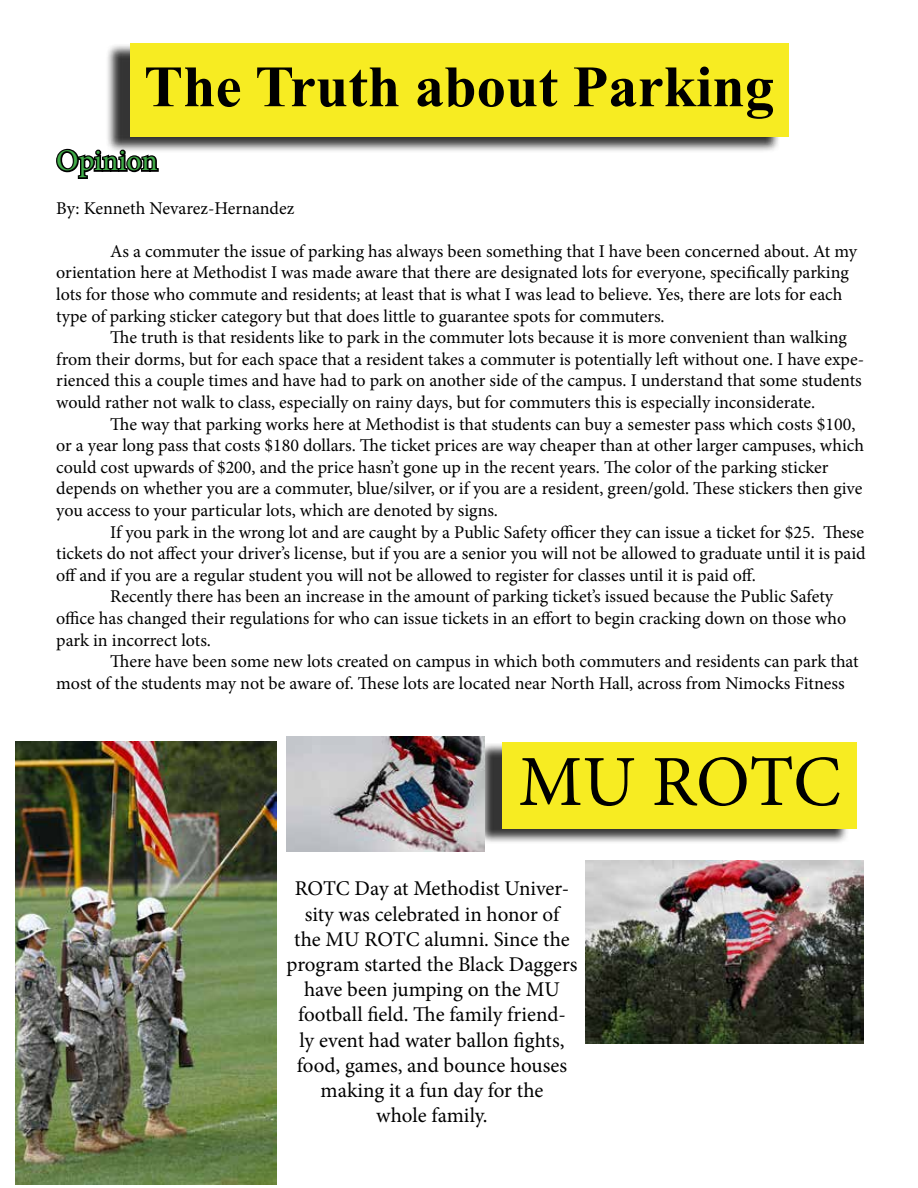
<style>
.page{position:relative;width:918px;height:1188px;background:#fff}
.page>*{position:absolute;margin:0;border:0;box-sizing:border-box;transform-origin:0 0}
.t1{font:72px "Minion Pro";letter-spacing:-.005em;color:#000}
.t2{font:700 58.5px "Times New Roman";color:#000}
.t3{font:30px "Minion Pro";color:#41ad49}
.t4{font:21px/25.2px "Minion Pro";color:#000;text-align:center}
.t5{font:18px/21.6px "Minion Pro";letter-spacing:-.005em;color:#000}
</style>
<div class="page">
<div style="left:478px;top:742px;width:371px;height:102px;background:#000;opacity:.8"></div>
<div style="left:502px;top:742px;width:355px;height:86px;background:#f7ec22"></div>
<svg style="left:56px;top:148px;width:103px;height:31px"></svg>
<div style="left:105px;top:43px;width:675px;height:110px;background:#000;opacity:.8"></div>
<div style="left:130px;top:43px;width:658px;height:94px;background:#f7ec22"></div>
<img style="left:16px;top:741px;width:261px;height:444px">
<img style="left:286px;top:737px;width:199px;height:115px">
<img style="left:585px;top:860px;width:279px;height:184px">
<h2 class="t2" style="left:144px;top:46px;width:632px">The Truth about Parking</h2>
<h3 class="t3" style="left:56px;top:141px;width:103px">Opinion</h3>
<p class="t5" style="left:56px;top:197px;width:240px">By: Kenneth Nevarez-Hernandez</p>
<p class="t5" style="left:56px;top:240px;width:802px;text-indent:54px">As a commuter the issue of parking has always been something that I have been concerned about. At my orientation here at Methodist I was made aware that there are designated lots for everyone, specifically parking lots for those who commute and residents; at least that is what I was lead to believe. Yes, there are lots for each type of parking sticker category but that does little to guarantee spots for commuters.</p>
<p class="t5" style="left:56px;top:327px;width:810px;text-indent:54px">The truth is that residents like to park in the commuter lots because it is more convenient than walking from their dorms, but for each space that a resident takes a commuter is potentially left without one. I have expe&shy;rienced this a couple times and have had to park on another side of the campus. I understand that some students would rather not walk to class, especially on rainy days, but for commuters this is especially inconsiderate.</p>
<p class="t5" style="left:56px;top:413px;width:809px;text-indent:54px">The way that parking works here at Methodist is that students can buy a semester pass which costs $100, or a year long pass that costs $180 dollars. The ticket prices are way cheaper than at other larger campuses, which could cost upwards of $200, and the price hasn’t gone up in the recent years. The color of the parking sticker depends on whether you are a commuter, blue/silver, or if you are a resident, green/gold. These stickers then give you access to your particular lots, which are denoted by signs.</p>
<p class="t5" style="left:110px;top:521px;width:756px">If you park in the wrong lot and are caught by a Public Safety officer they can issue a ticket for $25. These</p>
<p class="t5" style="left:56px;top:543px;width:811px">tickets do not affect your driver’s license, but if you are a senior you will not be allowed to graduate until it is paid</p>
<p class="t5" style="left:56px;top:564px;width:701px">off and if you are a regular student you will not be allowed to register for classes until it is paid off.</p>
<p class="t5" style="left:110px;top:586px;width:724px">Recently there has been an increase in the amount of parking ticket’s issued because the Public Safety</p>
<p class="t5" style="left:56px;top:607px;width:792px">office has changed their regulations for who can issue tickets in an effort to begin cracking down on those who</p>
<p class="t5" style="left:56px;top:629px;width:156px">park in incorrect lots.</p>
<p class="t5" style="left:110px;top:651px;width:750px">There have been some new lots created on campus in which both commuters and residents can park that</p>
<p class="t5" style="left:56px;top:672px;width:790px">most of the students may not be aware of. These lots are located near North Hall, across from Nimocks Fitness</p>
<h1 class="t1" style="left:518px;top:734px;width:324px">MU ROTC</h1>
<p class="t4" style="left:287px;top:876px;width:292px">ROTC Day at Methodist Univer&shy;sity was celebrated in honor of<br>the MU ROTC alumni. Since the program started the Black Daggers have been jumping on the MU football field. The family friend-<br>ly event had water ballon fights, food, games, and bounce houses making it a fun day for the<br>whole family.</p>
</div>
